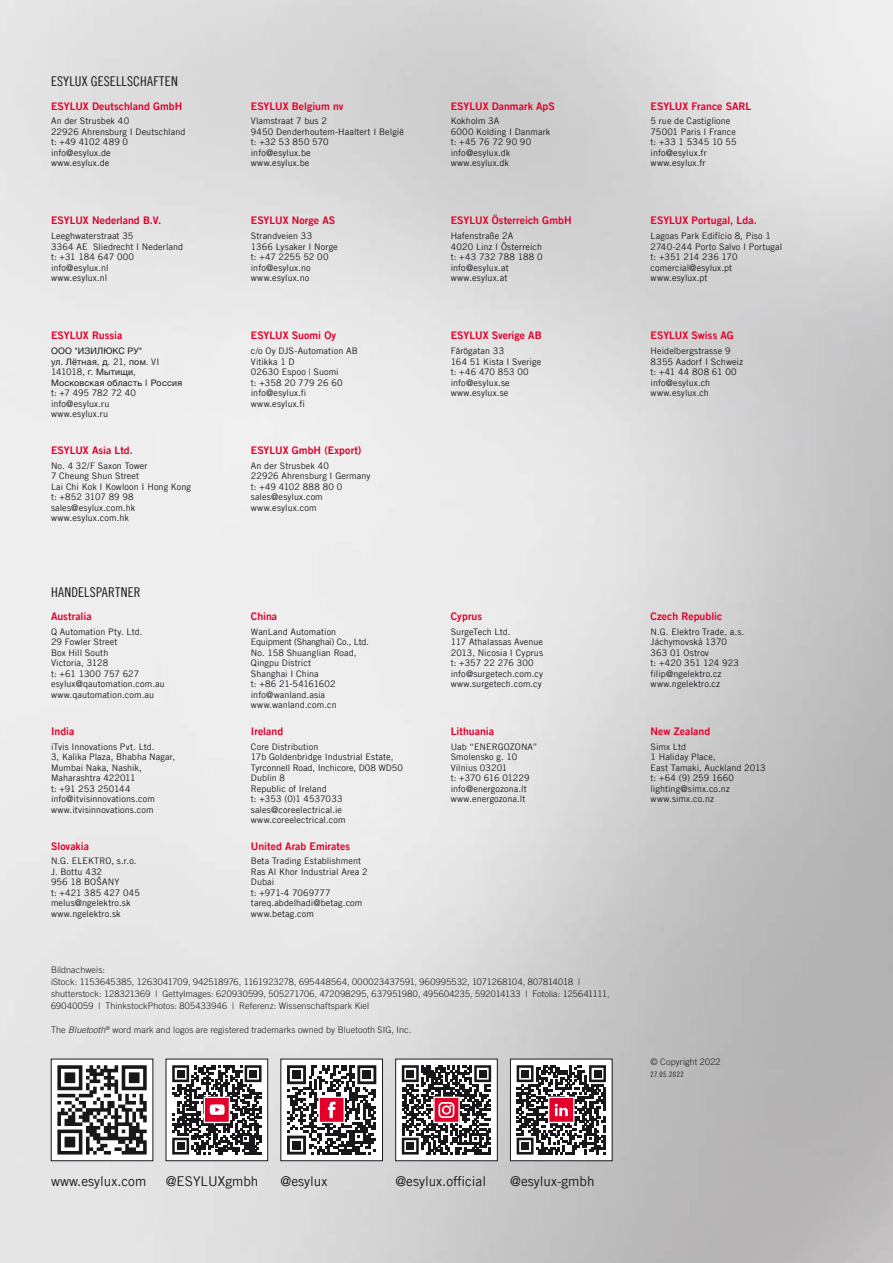
<style>
.page{position:relative;width:893px;height:1263px;background:#fff}
.page>*{position:absolute;margin:0;border:0;box-sizing:border-box;transform-origin:0 0}
.t1{font:13.5px "Trade Gothic LT Com";color:#1a171c}
.t2{font:13.5px "Trade Gothic LT Com Cn 18";letter-spacing:.015em;color:#1a171c}
.t3{font:10.5px "Trade Gothic LT Com Bd 2";letter-spacing:.005em;color:#e2002b}
.t4{font:9px/10.5px "Trade Gothic LT Com";letter-spacing:.01em;color:#1a171c}
.t5{font:300 9px/12px "Trade Gothic LT Com";letter-spacing:.015em;color:#1a171c}
.t6{font:9px/10.5px "Helvetica Neue LTW1 G";letter-spacing:.025em;color:#1a171c}
.t7{font:7.5px "Trade Gothic LT Com Cn 18";letter-spacing:.055em;color:#1a171c}
.s1{font-family:"Trade Gothic LT Com"}
.s2{font-family:"Helvetica Neue LTW1 G"}
.s3{font-style:italic}
</style>
<div class="page">
<img style="left:0;top:0;width:893px;height:1263px">
<div style="left:510px;top:1059px;width:102px;height:102px;background:#fff"></div>
<svg style="left:517px;top:1065px;width:89px;height:89px"></svg>
<div style="left:510px;top:1059px;width:102px;height:102px;border:1px solid #1a171c"></div>
<div style="left:281px;top:1059px;width:101px;height:102px;background:#fff"></div>
<svg style="left:287px;top:1065px;width:89px;height:89px"></svg>
<div style="left:281px;top:1059px;width:102px;height:102px;border:1px solid #1a171c"></div>
<div style="left:396px;top:1059px;width:101px;height:102px;background:#fff"></div>
<svg style="left:402px;top:1065px;width:89px;height:89px"></svg>
<div style="left:395px;top:1059px;width:102px;height:102px;border:1px solid #1a171c"></div>
<div style="left:166px;top:1059px;width:102px;height:102px;background:#fff"></div>
<svg style="left:172px;top:1065px;width:89px;height:89px"></svg>
<div style="left:166px;top:1059px;width:102px;height:102px;border:1px solid #1a171c"></div>
<div style="left:51px;top:1059px;width:102px;height:102px;background:#fff"></div>
<svg style="left:57px;top:1065px;width:90px;height:89px"></svg>
<h1 class="t2" style="left:51px;top:73px;width:128px">ESYLUX GESELLSCHAFTEN</h1>
<p class="t3" style="left:51px;top:99px;width:133px">ESYLUX Deutschland GmbH</p>
<p class="t4" style="left:51px;top:116px;width:136px">An der Strusbek 40<br>22926 Ahrensburg I Deutschland t: +49 4102 489 0 info@esylux.de<br>www.esylux.de</p>
<p class="t3" style="left:51px;top:214px;width:112px">ESYLUX Nederland B.V.</p>
<p class="t4" style="left:51px;top:231px;width:134px">Leeghwaterstraat 35<br>3364 AE Sliedrecht I Nederland t: +31 184 647 000 info@esylux.nl<br>www.esylux.nl</p>
<p class="t3" style="left:51px;top:329px;width:73px">ESYLUX Russia</p>
<p class="t6" style="left:51px;top:345px;width:110px">ООО <span class="s1">"</span>ИЗИЛЮКС РУ<span class="s1">"<br></span>ул<span class="s1">.</span> Лётная<span class="s1">,</span> д<span class="s1">. 21,</span> пом<span class="s1">. VI</span></p>
<p class="t4" style="left:51px;top:366px;width:86px">141018, <span class="s2">г</span>. <span class="s2">Мытищи</span>,</p>
<p class="t6" style="left:51px;top:377px;width:133px">Московская область <span class="s1">I</span> Россия</p>
<p class="t4" style="left:51px;top:387px;width:87px">t: +7 495 782 72 40 info@esylux.ru www.esylux.ru</p>
<p class="t3" style="left:51px;top:444px;width:83px">ESYLUX Asia Ltd.</p>
<p class="t4" style="left:51px;top:460px;width:142px">No. 4 32/F Saxon Tower<br>7 Cheung Shun Street<br>Lai Chi Kok I Kowloon I Hong Kong t: +852 3107 89 98 sales@esylux.com.hk www.esylux.com.hk</p>
<h1 class="t2" style="left:51px;top:584px;width:91px">HANDELSPARTNER</h1>
<p class="t3" style="left:51px;top:610px;width:42px">Australia</p>
<p class="t4" style="left:51px;top:626px;width:115px">Q Automation Pty. Ltd.<br>29 Fowler Street<br>Box Hill South<br>Victoria, 3128<br>t: +61 1300 757 627 esylux@qautomation.com.au www.qautomation.com.au</p>
<p class="t3" style="left:51px;top:724px;width:25px">India</p>
<p class="t4" style="left:51px;top:741px;width:126px">iTvis Innovations Pvt. Ltd.<br>3, Kalika Plaza, Bhabha Nagar,<br>Mumbai Naka, Nashik,<br>Maharashtra 422011<br>t: +91 253 250144 info@itvisinnovations.com www.itvisinnovations.com</p>
<p class="t3" style="left:51px;top:839px;width:40px">Slovakia</p>
<p class="t4" style="left:51px;top:856px;width:90px">N.G. ELEKTRO, s.r.o.<br>J. Bottu 432<br>956 18 BOŠANY<br>t: +421 385 427 045 melus@ngelektro.sk www.ngelektro.sk</p>
<p class="t3" style="left:251px;top:99px;width:94px">ESYLUX Belgium nv</p>
<p class="t4" style="left:251px;top:116px;width:155px">Vlamstraat 7 bus 2<br>9450 Denderhoutem-Haaltert I België t: +32 53 850 570<br>info@esylux.be<br>www.esylux.be</p>
<p class="t3" style="left:251px;top:214px;width:86px">ESYLUX Norge AS</p>
<p class="t4" style="left:251px;top:231px;width:88px">Strandveien 33<br>1366 Lysaker I Norge t: +47 2255 52 00 info@esylux.no www.esylux.no</p>
<p class="t3" style="left:251px;top:329px;width:87px">ESYLUX Suomi Oy</p>
<p class="t4" style="left:251px;top:345px;width:108px">c/o Oy DJS-Automation AB<br>Vitikka 1 D<br>02630 Espoo | Suomi<br>t: +358 20 779 26 60 info@esylux.fi www.esylux.fi</p>
<p class="t3" style="left:251px;top:444px;width:112px">ESYLUX GmbH (Export)</p>
<p class="t4" style="left:251px;top:460px;width:121px">An der Strusbek 40<br>22926 Ahrensburg I Germany t: +49 4102 888 80 0 sales@esylux.com www.esylux.com</p>
<p class="t3" style="left:251px;top:610px;width:28px">China</p>
<p class="t4" style="left:251px;top:626px;width:119px">WanLand Automation<br>Equipment (Shanghai) Co., Ltd.<br>No. 158 Shuanglian Road,<br>Qingpu District<br>Shanghai I China<br>t: +86 21-54161602 info@wanland.asia www.wanland.com.cn</p>
<p class="t3" style="left:251px;top:724px;width:34px">Ireland</p>
<p class="t4" style="left:251px;top:741px;width:154px">Core Distribution<br>17b Goldenbridge Industrial Estate,<br>Tyrconnell Road, Inchicore, D08 WD50<br>Dublin 8<br>Republic of Ireland<br>t: +353 (0)1 4537033 sales@coreelectrical.ie www.coreelectrical.com</p>
<p class="t3" style="left:251px;top:839px;width:101px">United Arab Emirates</p>
<p class="t4" style="left:251px;top:856px;width:118px">Beta Trading Establishment<br>Ras Al Khor Industrial Area 2<br>Dubai<br>t: +971-4 7069777 tareq.abdelhadi@betag.com www.betag.com</p>
<p class="t3" style="left:451px;top:99px;width:106px">ESYLUX Danmark ApS</p>
<p class="t4" style="left:451px;top:116px;width:101px">Kokholm 3A<br>6000 Kolding I Danmark t: +45 76 72 90 90 info@esylux.dk www.esylux.dk</p>
<p class="t3" style="left:451px;top:214px;width:122px">ESYLUX Österreich GmbH</p>
<p class="t4" style="left:451px;top:231px;width:93px">Hafenstraße 2A<br>4020 Linz I Österreich t: +43 732 788 188 0 info@esylux.at www.esylux.at</p>
<p class="t3" style="left:451px;top:329px;width:93px">ESYLUX Sverige AB</p>
<p class="t4" style="left:451px;top:345px;width:92px">Färögatan 33<br>164 51 Kista I Sverige t: +46 470 853 00 info@esylux.se www.esylux.se</p>
<p class="t3" style="left:451px;top:610px;width:33px">Cyprus</p>
<p class="t4" style="left:451px;top:626px;width:94px">SurgeTech Ltd.<br>117 Athalassas Avenue<br>2013, Nicosia I Cyprus t: +357 22 276 300 info@surgetech.com.cy www.surgetech.com.cy</p>
<p class="t3" style="left:451px;top:724px;width:45px">Lithuania</p>
<p class="t4" style="left:451px;top:741px;width:88px">Uab “ENERGOZONA”<br>Smolensko g. 10<br>Vilnius 03201<br>t: +370 616 01229 info@energozona.lt www.energozona.lt</p>
<p class="t5" style="left:51px;top:964px;width:560px">Bildnachweis:<br>iStock: 1153645385, 1263041709, 942518976, 1161923278, 695448564, 000023437591, 960995532, 1071268104, 807814018 | shutterstock: 128321369 | GettyImages: 620930599, 505271706, 472098295, 637951980, 495604235, 592014133 | Fotolia: 125641111, 69040059 | ThinkstockPhotos: 805433946 | Referenz: Wissenschaftspark Kiel</p>
<p class="t5" style="left:51px;top:1024px;width:362px">The <span class="s3">Bluetooth</span><sup>®</sup> word mark and logos are registered trademarks owned by Bluetooth SIG, Inc.</p>
<h1 class="t1" style="left:51px;top:1173px;width:97px">www.esylux.com</h1>
<h1 class="t1" style="left:166px;top:1173px;width:94px">@ESYLUXgmbh</h1>
<h1 class="t1" style="left:281px;top:1173px;width:48px">@esylux</h1>
<h1 class="t1" style="left:395px;top:1173px;width:92px">@esylux.official</h1>
<h1 class="t1" style="left:510px;top:1173px;width:86px">@esylux-gmbh</h1>
<p class="t3" style="left:651px;top:99px;width:102px">ESYLUX France SARL</p>
<p class="t4" style="left:651px;top:116px;width:87px">5 rue de Castiglione<br>75001 Paris I France t: +33 1 5345 10 55 info@esylux.fr www.esylux.fr</p>
<p class="t3" style="left:651px;top:214px;width:108px">ESYLUX Portugal, Lda.</p>
<p class="t4" style="left:651px;top:231px;width:133px">Lagoas Park Edifício 8, Piso 1<br>2740-244 Porto Salvo I Portugal t: +351 214 236 170 comercial@esylux.pt www.esylux.pt</p>
<p class="t3" style="left:651px;top:329px;width:85px">ESYLUX Swiss AG</p>
<p class="t4" style="left:651px;top:345px;width:94px">Heidelbergstrasse 9<br>8355 Aadorf I Schweiz t: +41 44 808 61 00 info@esylux.ch www.esylux.ch</p>
<p class="t3" style="left:651px;top:610px;width:73px">Czech Republic</p>
<p class="t4" style="left:651px;top:626px;width:95px">N.G. Elektro Trade, a.s.<br>Jáchymovská 1370<br>363 01 Ostrov<br>t: +420 351 124 923 filip@ngelektro.cz www.ngelektro.cz</p>
<p class="t3" style="left:651px;top:724px;width:61px">New Zealand</p>
<p class="t4" style="left:651px;top:741px;width:117px">Simx Ltd<br>1 Haliday Place,<br>East Tamaki, Auckland 2013 t: +64 (9) 259 1660 lighting@simx.co.nz www.simx.co.nz</p>
<p class="t5" style="left:651px;top:1056px;width:72px">© Copyright 2022</p>
<p class="t7" style="left:651px;top:1070px;width:35px">27.05.2022</p>
</div>
